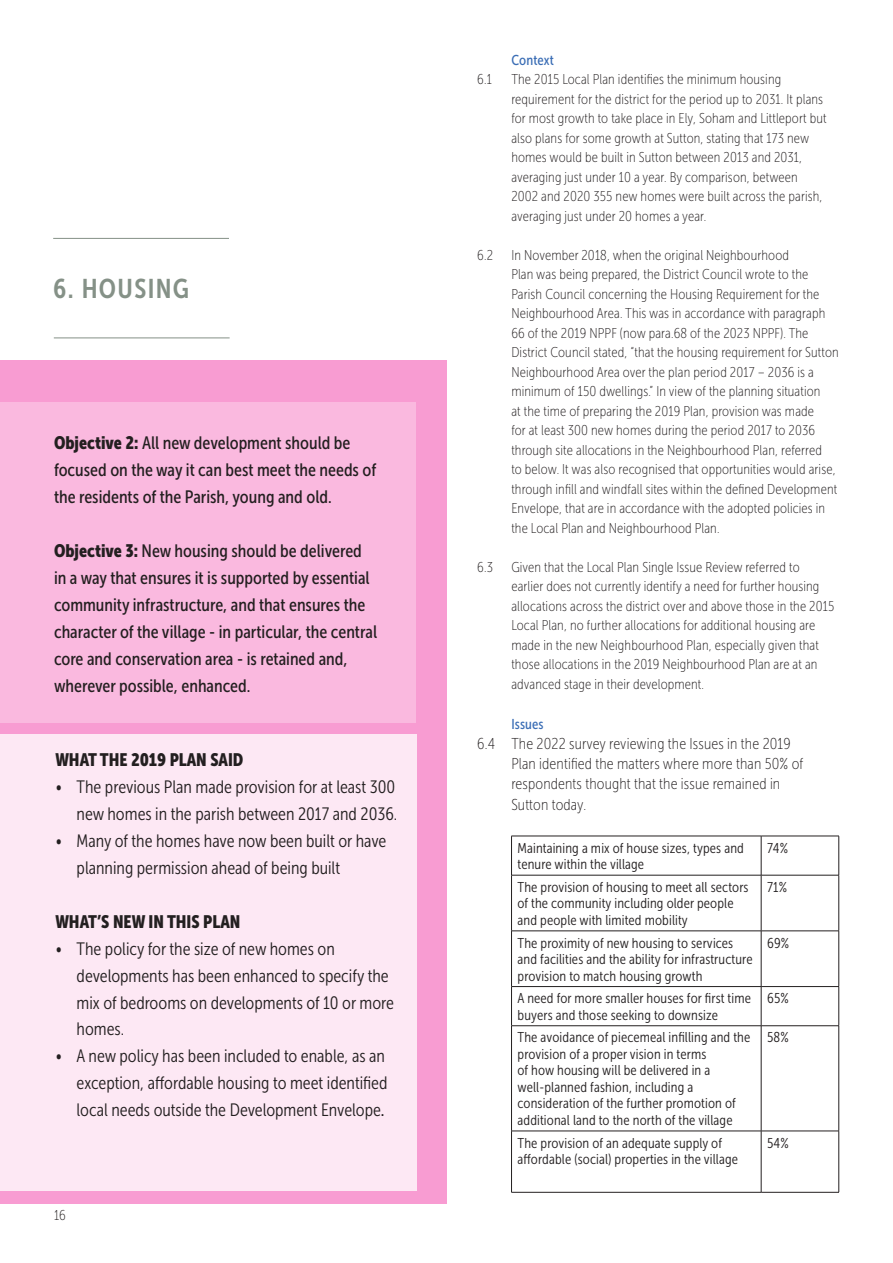
<style>
.page{position:relative;width:893px;height:1263px;background:#fff}
.page>*{position:absolute;margin:0;border:0;box-sizing:border-box;transform-origin:0 0}
.t1{font:27px "Museo Sans Cond 700";letter-spacing:.05em;color:#859187}
.t2{font:18px/27px "Museo Sans Cond 300";color:#231f20}
.t3{font:18px/27px "Museo Sans Cond 500";color:#231f20}
.t4{font:18px "Museo Sans Cond 900";color:#231f20}
.TEXT_INDENT_8MM{font:15.75px/20.2px "Museo Sans Cond 100";letter-spacing:.01em;color:#231f20}
.TEXT_INDENT_8MM-2{font:14.25px/19.5px "Museo Sans Cond 100";letter-spacing:.01em;color:#231f20}
.TEXT_INDENT_8MM-3{font:14.25px/16.5px "Museo Sans Cond 300";letter-spacing:.01em;color:#231f20}
.TEXT_INDENT_8MM-4{font:14.25px "Museo Sans Cond 500";letter-spacing:.01em;color:#3a6db5}
.s1{font-family:"Museo Sans Cond 900"}
.s2{font-family:"Museo Sans Cond 500"}
</style>
<div class="page">
<div style="left:0;top:360px;width:446px;height:843px;background:#f89cd2"></div>
<hr style="left:511px;top:836px;width:250px;height:1px;background:#231f20">
<hr style="left:511px;top:836px;width:1px;height:39px;background:#231f20">
<hr style="left:761px;top:836px;width:78px;height:1px;background:#231f20">
<hr style="left:761px;top:836px;width:1px;height:39px;background:#231f20">
<hr style="left:838px;top:836px;width:1px;height:39px;background:#231f20">
<hr style="left:511px;top:875px;width:250px;height:1px;background:#231f20">
<hr style="left:511px;top:875px;width:1px;height:56px;background:#231f20">
<hr style="left:761px;top:875px;width:78px;height:1px;background:#231f20">
<hr style="left:761px;top:875px;width:1px;height:56px;background:#231f20">
<hr style="left:838px;top:875px;width:1px;height:56px;background:#231f20">
<hr style="left:511px;top:930px;width:250px;height:1px;background:#231f20">
<hr style="left:511px;top:931px;width:1px;height:55px;background:#231f20">
<hr style="left:761px;top:930px;width:78px;height:1px;background:#231f20">
<hr style="left:761px;top:931px;width:1px;height:55px;background:#231f20">
<hr style="left:838px;top:931px;width:1px;height:55px;background:#231f20">
<hr style="left:511px;top:986px;width:250px;height:1px;background:#231f20">
<hr style="left:511px;top:987px;width:1px;height:38px;background:#231f20">
<hr style="left:761px;top:986px;width:78px;height:1px;background:#231f20">
<hr style="left:761px;top:987px;width:1px;height:38px;background:#231f20">
<hr style="left:838px;top:987px;width:1px;height:38px;background:#231f20">
<hr style="left:511px;top:1025px;width:250px;height:1px;background:#231f20">
<hr style="left:511px;top:1026px;width:1px;height:105px;background:#231f20">
<hr style="left:761px;top:1025px;width:78px;height:1px;background:#231f20">
<hr style="left:761px;top:1026px;width:1px;height:105px;background:#231f20">
<hr style="left:838px;top:1026px;width:1px;height:105px;background:#231f20">
<hr style="left:511px;top:1131px;width:250px;height:1px;background:#231f20">
<hr style="left:511px;top:1131px;width:1px;height:61px;background:#231f20">
<hr style="left:761px;top:1131px;width:78px;height:1px;background:#231f20">
<hr style="left:761px;top:1131px;width:1px;height:61px;background:#231f20">
<hr style="left:838px;top:1131px;width:1px;height:61px;background:#231f20">
<hr style="left:511px;top:1192px;width:250px;height:1px;background:#231f20">
<hr style="left:761px;top:1192px;width:78px;height:1px;background:#231f20">
<hr style="left:54px;top:337px;width:176px;height:1px;background:#859187">
<hr style="left:53px;top:238px;width:176px;height:1px;background:#859187">
<div style="left:0;top:734px;width:417px;height:457px;background:#fde8f4"></div>
<div style="left:0;top:403px;width:416px;height:320px;background:#fab9df"></div>
<p class="t1" style="left:53px;top:274px;width:137px">6. HOUSING</p>
<p class="t3" style="left:54px;top:430px;width:298px"><span class="s1">Objective 2:</span> All new development should be</p>
<p class="t3" style="left:54px;top:457px;width:324px">focused on the way it can best meet the needs of the residents of the Parish, young and old.</p>
<p class="t3" style="left:54px;top:537px;width:325px"><span class="s1">Objective 3:</span> New housing should be delivered in a way that ensures it is supported by essential community infrastructure, and that ensures the character of the village - in particular, the central core and conservation area - is retained and,</p>
<p class="t3" style="left:54px;top:672px;width:198px">wherever possible, enhanced.</p>
<p class="t4" style="left:55px;top:750px;width:190px">WHAT THE 2019 PLAN SAID</p>
<p class="t2" style="left:55px;top:773px;width:343px;text-align:right">• The previous Plan made provision for at least 300 new homes in the parish between 2017 and 2036.</p>
<p class="t2" style="left:77px;top:827px;width:311px;text-indent:-21px">• Many of the homes have now been built or have planning permission ahead of being built</p>
<p class="t4" style="left:55px;top:911px;width:187px">WHAT’S NEW IN THIS PLAN</p>
<p class="t2" style="left:55px;top:935px;width:281px">• The policy for the size of new homes on</p>
<p class="t2" style="left:77px;top:962px;width:319px">developments has been enhanced to specify the mix of bedrooms on developments of 10 or more homes.</p>
<p class="t2" style="left:77px;top:1043px;width:312px;text-indent:-21px">• A new policy has been included to enable, as an exception, affordable housing to meet identified local needs outside the Development Envelope<span class="s2">.</span></p>
<p class="TEXT_INDENT_8MM-2" style="left:54px;top:1205px;width:13px">16</p>
<p class="TEXT_INDENT_8MM-4" style="left:511px;top:52px;width:44px">Context</p>
<p class="TEXT_INDENT_8MM-2" style="left:477px;top:70px;width:16px">6.1</p>
<p class="TEXT_INDENT_8MM-2" style="left:511px;top:70px;width:317px">The 2015 Local Plan identifies the minimum housing requirement for the district for the period up to 2031. It plans for most growth to take place in Ely, Soham and Littleport but also plans for some growth at Sutton, stating that 173 new homes would be built in Sutton between 2013 and 2031, averaging just under 10 a year. By comparison, between 2002 and 2020 355 new homes were built across the parish, averaging just under 20 homes a year.</p>
<p class="TEXT_INDENT_8MM-2" style="left:477px;top:245px;width:17px">6.2</p>
<p class="TEXT_INDENT_8MM-2" style="left:511px;top:245px;width:329px">In November 2018, when the original Neighbourhood<br>Plan was being prepared, the District Council wrote to the Parish Council concerning the Housing Requirement for the Neighbourhood Area. This was in accordance with paragraph 66 of the 2019 NPPF (now para.68 of the 2023 NPPF). The District Council stated, “that the housing requirement for Sutton Neighbourhood Area over the plan period 2017 – 2036 is a minimum of 150 dwellings.” In view of the planning situation<br>at the time of preparing the 2019 Plan, provision was made<br>for at least 300 new homes during the period 2017 to 2036 through site allocations in the Neighbourhood Plan, referred<br>to below. It was also recognised that opportunities would arise, through infill and windfall sites within the defined Development Envelope, that are in accordance with the adopted policies in the Local Plan and Neighbourhood Plan.</p>
<p class="TEXT_INDENT_8MM-2" style="left:477px;top:557px;width:17px">6.3</p>
<p class="TEXT_INDENT_8MM-2" style="left:511px;top:557px;width:324px">Given that the Local Plan Single Issue Review referred to earlier does not currently identify a need for further housing allocations across the district over and above those in the 2015<br>Local Plan, no further allocations for additional housing are made in the new Neighbourhood Plan, especially given that those allocations in the 2019 Neighbourhood Plan are at an advanced stage in their development.</p>
<p class="TEXT_INDENT_8MM-4" style="left:511px;top:716px;width:34px">Issues</p>
<p class="TEXT_INDENT_8MM" style="left:511px;top:733px;width:294px;text-indent:-34px">6.4 The 2022 survey reviewing the Issues in the 2019<br>Plan identified the matters where more than 50% of respondents thought that the issue remained in</p>
<p class="TEXT_INDENT_8MM" style="left:511px;top:794px;width:76px">Sutton today.</p>
<p class="TEXT_INDENT_8MM-3" style="left:517px;top:840px;width:228px">Maintaining a mix of house sizes, types and tenure within the village</p>
<p class="TEXT_INDENT_8MM-3" style="left:767px;top:840px;width:22px">74%</p>
<p class="TEXT_INDENT_8MM-3" style="left:517px;top:879px;width:233px">The provision of housing to meet all sectors of the community including older people and people with limited mobility</p>
<p class="TEXT_INDENT_8MM-3" style="left:767px;top:879px;width:21px">71%</p>
<p class="TEXT_INDENT_8MM-3" style="left:517px;top:934px;width:237px">The proximity of new housing to services and facilities and the ability for infrastructure provision to match housing growth</p>
<p class="TEXT_INDENT_8MM-3" style="left:767px;top:934px;width:24px">69%</p>
<p class="TEXT_INDENT_8MM-3" style="left:517px;top:990px;width:235px">A need for more smaller houses for first time buyers and those seeking to downsize</p>
<p class="TEXT_INDENT_8MM-3" style="left:767px;top:990px;width:23px">65%</p>
<p class="TEXT_INDENT_8MM-3" style="left:517px;top:1029px;width:234px">The avoidance of piecemeal infilling and the provision of a proper vision in terms</p>
<p class="TEXT_INDENT_8MM-3" style="left:517px;top:1062px;width:194px">of how housing will be delivered in a</p>
<p class="TEXT_INDENT_8MM-3" style="left:517px;top:1079px;width:220px">well-planned fashion, including a consideration of the further promotion of additional land to the north of the village</p>
<p class="TEXT_INDENT_8MM-3" style="left:767px;top:1029px;width:23px">58%</p>
<p class="TEXT_INDENT_8MM-3" style="left:517px;top:1134px;width:222px">The provision of an adequate supply of affordable (social) properties in the village</p>
<p class="TEXT_INDENT_8MM-3" style="left:767px;top:1134px;width:23px">54%</p>
</div>
